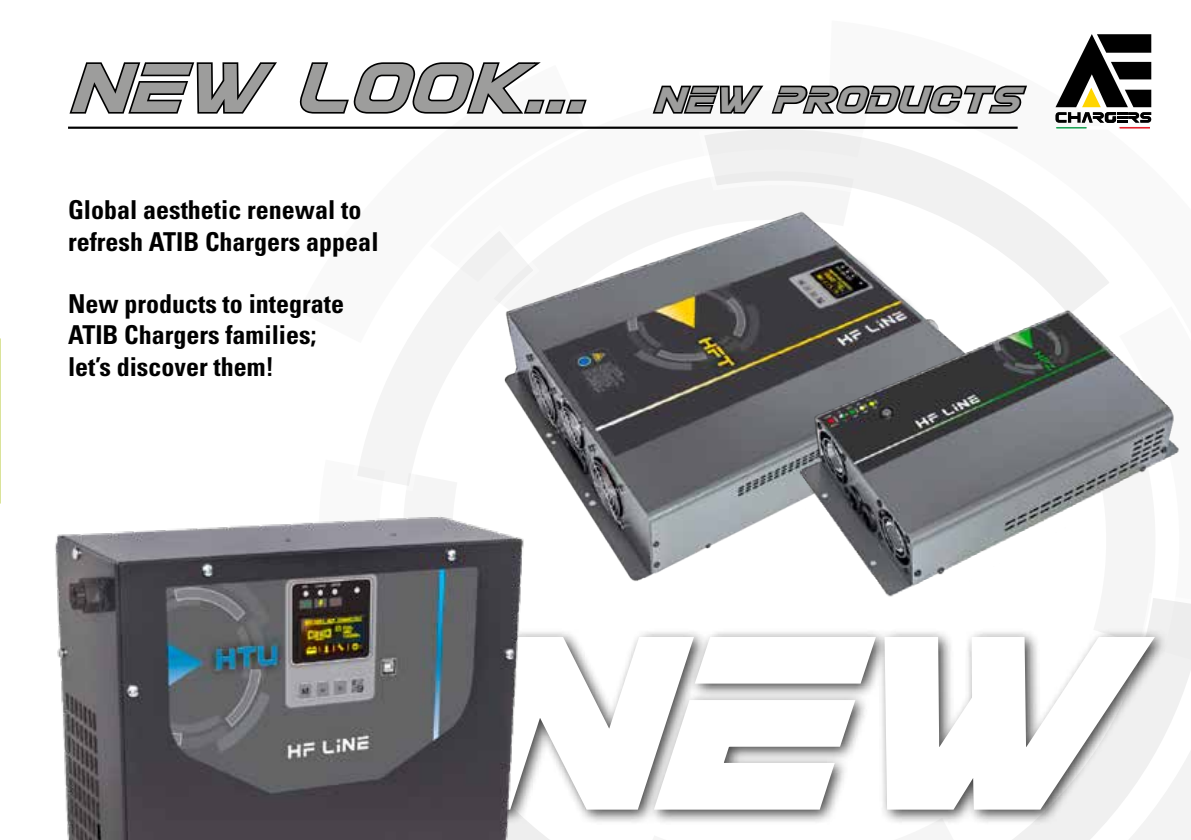
<style>
.page{position:relative;width:1191px;height:840px;background:#fff}
.page>*{position:absolute;margin:0;border:0;box-sizing:border-box;transform-origin:0 0}
.t1{font:italic 236.2px "Eurofighter";color:#fff}
.t2{font:italic 70px "Eurofighter";letter-spacing:.01em;color:#9d9d9c}
.t3{font:italic 36px "Eurofighter";letter-spacing:.03em;color:#9d9d9c}
.t4{font:700 condensed 26px/31.2px "Univers";color:#000}
</style>
<div class="page">
<svg style="left:1148px;top:602px;width:43px;height:98px"></svg>
<div style="left:704px;top:129px;width:95px;height:57px;background:#f1f1f1"></div>
<svg style="left:357px;top:361px;width:98px;height:123px"></svg>
<svg style="left:931px;top:700px;width:260px;height:139px;fill:#f4f4f4"></svg>
<svg style="left:799px;top:34px;width:353px;height:262px"></svg>
<svg style="left:299px;top:96px;width:189px;height:265px"></svg>
<div style="left:1055px;top:126px;width:32px;height:3px;background:#009641;border:1px solid #fff"></div>
<hr style="left:1087px;top:126px;width:32px;height:3px;background:#fff">
<div style="left:1118px;top:126px;width:32px;height:3px;background:#e30613;border:1px solid #fff"></div>
<svg style="left:1055px;top:34px;width:96px;height:89px"></svg>
<hr style="left:68px;top:126px;width:949px;height:3px;background:#000">
<svg style="left:69px;top:62px;width:208px;height:52px"></svg>
<svg style="left:301px;top:62px;width:286px;height:54px"></svg>
<svg style="left:652px;top:83px;width:377px;height:34px"></svg>
<div style="left:449px;top:628px;width:720px;height:196px;background:#000;opacity:.75"></div>
<svg style="left:577px;top:631px;width:124px;height:187px"></svg>
<svg style="left:646px;top:631px;width:233px;height:183px"></svg>
<svg style="left:879px;top:631px;width:286px;height:183px"></svg>
<img style="left:55px;top:484px;width:522px;height:355px">
<img style="left:488px;top:212px;width:501px;height:378px">
<img style="left:793px;top:296px;width:389px;height:311px">
<h2 class="t2" style="left:68px;top:52px;width:518px">NEW LOOK...</h2>
<p class="t4" style="left:68px;top:194px;width:312px">Global aesthetic renewal to refresh ATIB Chargers appeal</p>
<p class="t4" style="left:68px;top:288px;width:277px">New products to integrate<br>ATIB Chargers families; let’s discover them!</p>
<h3 class="t3" style="left:653px;top:81px;width:367px">NEW PRODUCTS</h3>
<h1 class="t1" style="left:450px;top:600px;width:650px">NEW</h1>
</div>
